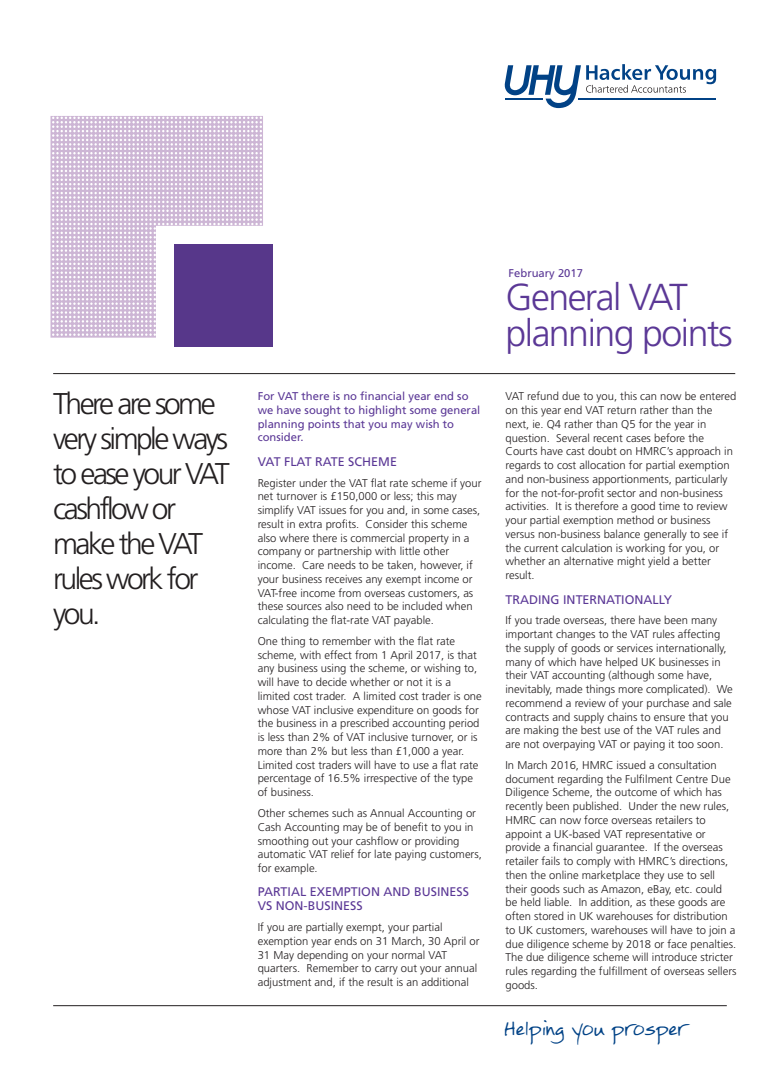
<style>
.page{position:relative;width:780px;height:1088px;background:#fff}
.page>*{position:absolute;margin:0;border:0;box-sizing:border-box;transform-origin:0 0}
.Date{font:300 37.5px/36px "Frutiger LT Std";letter-spacing:-.04em;color:#5b3896}
.t1{font:300 30px/35px "Frutiger LT Std";letter-spacing:-.085em;color:#231f20}
.t2{font:15px "FG Rebecca";color:#014286}
.Body_copy{font:12.5px/13.8px "Frutiger LT Std";color:#5b3896}
.Body_copy-2{font:300 11.25px/13.8px "Frutiger LT Std";color:#231f20}
.Body_copy-3{font:11.25px/13.8px "Frutiger LT Std";color:#5b3896}
.Date-2{font:11.25px "Frutiger LT Std";color:#5b3896}
</style>
<div class="page">
<hr style="left:53px;top:1005px;width:673px;height:1px;background:#231f20">
<hr style="left:53px;top:373px;width:682px;height:1px;background:#231f20">
<svg style="left:504px;top:64px;width:212px;height:44px"></svg>
<div style="left:174px;top:244px;width:99px;height:103px;background:#57378a"></div>
<svg style="left:50px;top:116px;width:213px;height:222px"></svg>
<svg style="left:52px;top:117px;width:210px;height:219px"></svg>
<p class="t1" style="left:53px;top:387px;width:178px">There are some very simple ways to ease your VAT cashflow or make the VAT rules work for you.</p>
<p class="Body_copy-3" style="left:258px;top:389px;width:224px">For VAT there is no financial year end so we have sought to highlight some general planning points that you may wish to consider.</p>
<p class="Body_copy" style="left:258px;top:455px;width:141px">VAT FLAT RATE SCHEME</p>
<p class="Body_copy-2" style="left:258px;top:476px;width:225px">Register under the VAT flat rate scheme if your net turnover is £150,000 or less; this may simplify VAT issues for you and, in some cases, result in extra profits. Consider this scheme also where there is commercial property in a company or partnership with little other income. Care needs to be taken, however, if your business receives any exempt income or VAT-free income from overseas customers, as these sources also need to be included when calculating the flat-rate VAT payable.</p>
<p class="Body_copy-2" style="left:258px;top:634px;width:225px">One thing to remember with the flat rate scheme, with effect from 1 April 2017, is that any business using the scheme, or wishing to, will have to decide whether or not it is a limited cost trader. A limited cost trader is one whose VAT inclusive expenditure on goods for the business in a prescribed accounting period is less than 2% of VAT inclusive turnover, or is more than 2% but less than £1,000 a year.<br>Limited cost traders will have to use a flat rate percentage of 16.5% irrespective of the type of business.</p>
<p class="Body_copy-2" style="left:258px;top:806px;width:226px">Other schemes such as Annual Accounting or Cash Accounting may be of benefit to you in smoothing out your cashflow or providing automatic VAT relief for late paying customers, for example.</p>
<p class="Body_copy" style="left:258px;top:885px;width:213px">PARTIAL EXEMPTION AND BUSINESS<br>VS NON-BUSINESS</p>
<p class="Body_copy-2" style="left:258px;top:920px;width:223px">If you are partially exempt, your partial exemption year ends on 31 March, 30 April or 31 May depending on your normal VAT quarters. Remember to carry out your annual adjustment and, if the result is an additional</p>
<p class="Date-2" style="left:508px;top:266px;width:76px">February 2017</p>
<p class="Date" style="left:505px;top:280px;width:229px">General VAT planning points</p>
<p class="Body_copy-2" style="left:505px;top:390px;width:232px">VAT refund due to you, this can now be entered on this year end VAT return rather than the next, ie. Q4 rather than Q5 for the year in question. Several recent cases before the Courts have cast doubt on HMRC’s approach in regards to cost allocation for partial exemption and non-business apportionments, particularly for the not-for-profit sector and non-business activities. It is therefore a good time to review your partial exemption method or business versus non-business balance generally to see if the current calculation is working for you, or whether an alternative might yield a better result.</p>
<p class="Body_copy" style="left:505px;top:592px;width:168px">TRADING INTERNATIONALLY</p>
<p class="Body_copy-2" style="left:505px;top:614px;width:229px">If you trade overseas, there have been many important changes to the VAT rules affecting the supply of goods or services internationally, many of which have helped UK businesses in their VAT accounting (although some have, inevitably, made things more complicated). We recommend a review of your purchase and sale contracts and supply chains to ensure that you are making the best use of the VAT rules and are not overpaying VAT or paying it too soon.</p>
<p class="Body_copy-2" style="left:505px;top:758px;width:232px">In March 2016, HMRC issued a consultation document regarding the Fulfilment Centre Due Diligence Scheme, the outcome of which has recently been published. Under the new rules, HMRC can now force overseas retailers to appoint a UK-based VAT representative or provide a financial guarantee. If the overseas retailer fails to comply with HMRC’s directions, then the online marketplace they use to sell their goods such as Amazon, eBay, etc. could be held liable. In addition, as these goods are often stored in UK warehouses for distribution to UK customers, warehouses will have to join a due diligence scheme by 2018 or face penalties.<br>The due diligence scheme will introduce stricter rules regarding the fulfillment of overseas sellers goods.</p>
<p class="t2" style="left:505px;top:1021px;width:183px">Helping you prosper</p>
</div>
